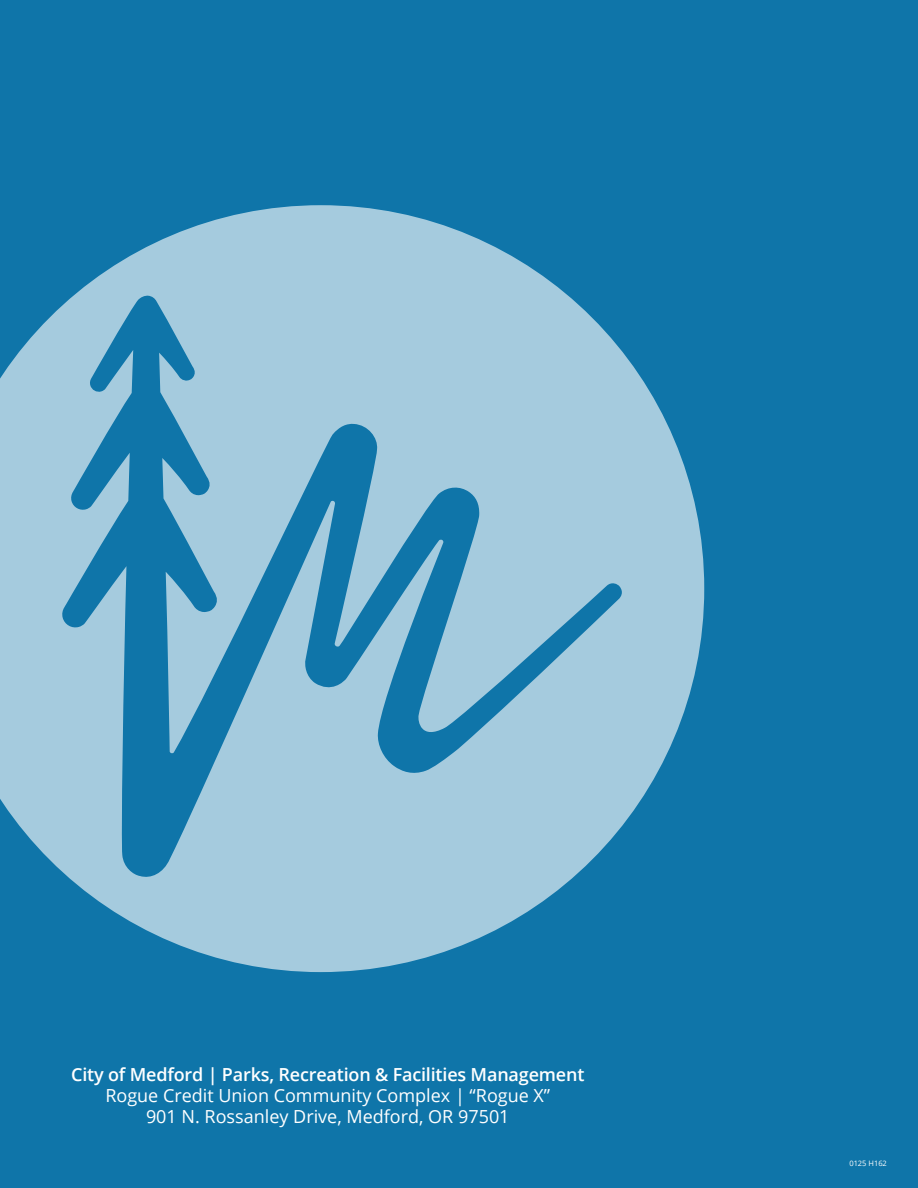
<style>
.page{position:relative;width:918px;height:1188px;background:#0f75a9}
.page>*{position:absolute;margin:0;border:0;box-sizing:border-box;transform-origin:0 0}
.t1{font:18px "Open Sans";color:#fff}
.t2{font:600 18px "Open Sans";letter-spacing:-.01em;color:#fff}
.t3{font:7.5px "Open Sans";color:#fff}
</style>
<div class="page">
<svg style="left:0;top:205px;width:704px;height:767px;fill:#a5cbde"></svg>
<p class="t2" style="left:71px;top:1062px;width:515px">City of Medford | Parks, Recreation &amp; Facilities Management</p>
<p class="t1" style="left:105px;top:1083px;width:446px">Rogue Credit Union Community Complex | “Rogue X”</p>
<p class="t1" style="left:146px;top:1104px;width:365px">901 N. Rossanley Drive, Medford, OR 97501</p>
<p class="t3" style="left:849px;top:1158px;width:39px">0125 H162</p>
</div>
